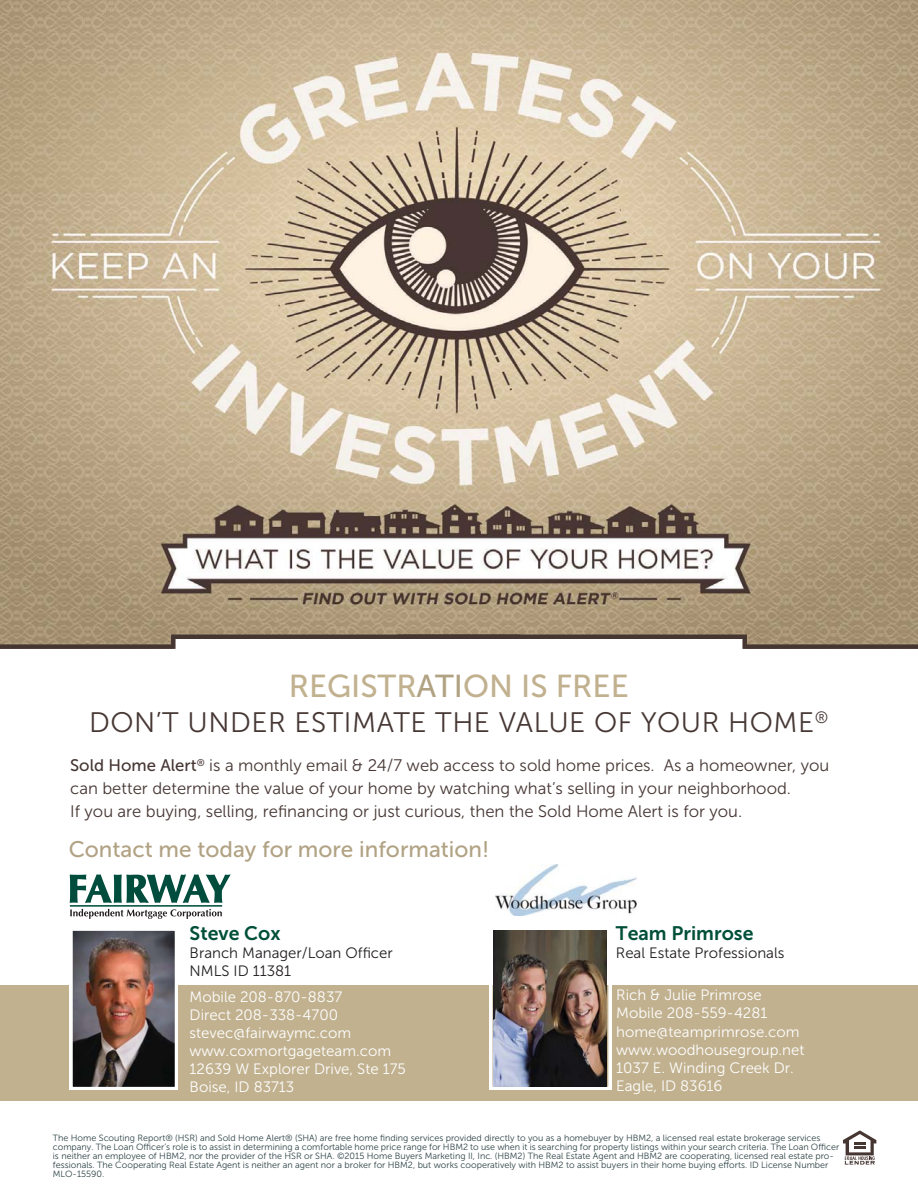
<style>
.page{position:relative;width:918px;height:1188px;background:#fff}
.page>*{position:absolute;margin:0;border:0;box-sizing:border-box;transform-origin:0 0}
.t1{font:31.65px "Museo Sans 500";color:#c1b18f}
.t2{font:28.2px "Museo Sans 300";letter-spacing:.02em;color:#463733}
.t3{font:22.5px "Museo Sans 500";color:#b1a283}
.t4{font:19.5px "Museo Sans 700";color:#004f38}
.t5{font:16.65px/22.8px "Museo Sans 300";color:#463733}
.t6{font:15px/18.1px "Museo Sans 300";color:#fff}
.t7{font:15px/18.1px "Museo Sans 300";color:#221e1f}
.t8{font:9px/9px "Museo Sans 300";color:#2d4245}
.s1{color:#b1a283}
.s2{font-family:"Museo Sans 500"}
</style>
<div class="page">
<img style="left:0;top:0;width:918px;height:632px">
<svg style="left:0;top:632px;width:918px;height:17px"></svg>
<svg style="left:843px;top:1130px;width:33px;height:35px"></svg>
<div style="left:0;top:985px;width:918px;height:115px;background:#c1b18f"></div>
<img style="left:70px;top:930px;width:108px;height:160px">
<svg style="left:489px;top:985px;width:123px;height:105px"></svg>
<img style="left:496px;top:865px;width:140px;height:51px">
<svg style="left:70px;top:874px;width:161px;height:45px"></svg>
<hr style="left:70px;top:905px;width:152px;height:1px;background:#004d3d">
<img style="left:493px;top:930px;width:114px;height:156px">
<h1 class="t1" style="left:289px;top:667px;width:342px">REGISTR<span class="s1">ATI</span>ON IS FREE</h1>
<h2 class="t2" style="left:89px;top:712px;width:741px">DON’T UNDER ESTIMATE THE VALUE OF YOUR HOME<sup>®</sup></h2>
<p class="t5" style="left:70px;top:755px;width:761px"><span class="s2">Sold Home Alert</span><sup>®</sup> is a monthly email &amp; 24/7 web access to sold home prices. As a homeowner, you can better determine the value of your home by watching what’s selling in your neighborhood.<br>If you are buying, selling, refinancing or just curious, then the Sold Home Alert is for you.</p>
<h3 class="t3" style="left:69px;top:836px;width:422px">Contact me today for more information!</h3>
<h3 class="t4" style="left:190px;top:921px;width:92px">Steve Cox</h3>
<h3 class="t7" style="left:190px;top:945px;width:205px">Branch Manager/Loan Officer<br>NMLS ID 11381</h3>
<h3 class="t6" style="left:190px;top:988px;width:218px">Mobile 208-870-8837<br>Direct 208-338-4700 stevec@fairwaymc.com www.coxmortgageteam.com<br>12639 W Explorer Drive, Ste 175<br>Boise, ID 83713</h3>
<h3 class="t4" style="left:616px;top:921px;width:139px">Team Primrose</h3>
<h3 class="t7" style="left:616px;top:945px;width:170px">Real Estate Professionals</h3>
<h3 class="t6" style="left:616px;top:987px;width:190px">Rich &amp; Julie Primrose<br>Mobile 208-559-4281 home@teamprimrose.com www.woodhousegroup.net<br>1037 E. Winding Creek Dr.<br>Eagle, ID 83616</h3>
<p class="t8" style="left:53px;top:1134px;width:788px">The Home Scouting Report® (HSR) and Sold Home Alert® (SHA) are free home finding services provided directly to you as a homebuyer by HBM2, a licensed real estate brokerage services company. The Loan Officer’s role is to assist in determining a comfortable home price range for HBM2 to use when it is searching for property listings within your search criteria. The Loan Officer is neither an employee of HBM2, nor the provider of the HSR or SHA. ©2015 Home Buyers Marketing II, Inc. (HBM2) The Real Estate Agent and HBM2 are cooperating, licensed real estate pro&shy;fessionals. The Cooperating Real Estate Agent is neither an agent nor a broker for HBM2, but works cooperatively with HBM2 to assist buyers in their home buying efforts. ID License Number MLO-15590.</p>
</div>
